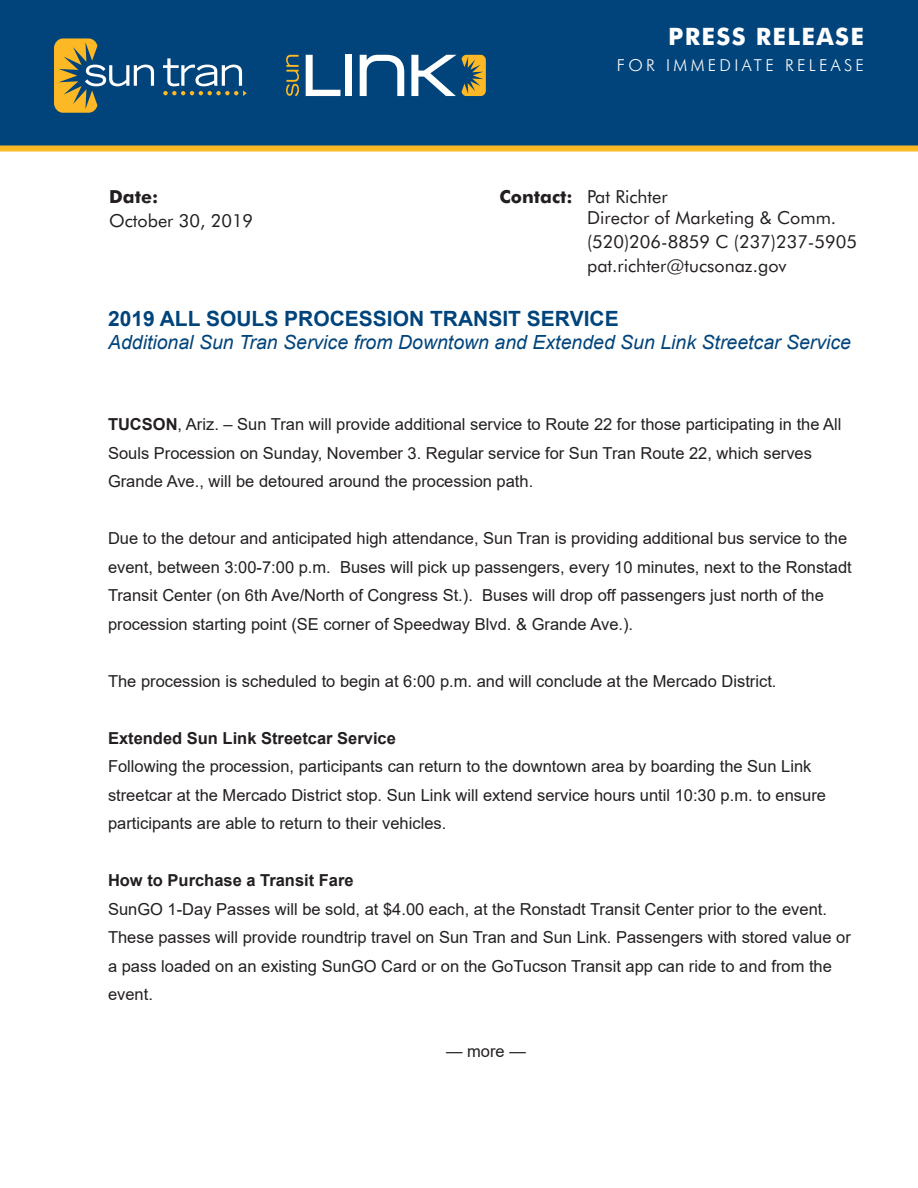
<style>
.page{position:relative;width:918px;height:1188px;background:#fff}
.page>*{position:absolute;margin:0;border:0;box-sizing:border-box;transform-origin:0 0}
.t1{font:700 24px "Futura BT";letter-spacing:.055em;color:#fff}
.t2{font:700 21px "Arial";color:#00447b}
.t3{font:italic 19.5px "Arial";color:#00447b}
.t4{font:18px/21.6px "Futura BT";color:#231f20}
.t5{font:700 18px "Futura BT";color:#231f20}
.t6{font:16.5px/28.5px "Arial";color:#231f20}
.t7{font:700 16.5px "Arial";color:#231f20}
.t8{font:300 16.5px "Futura BT";letter-spacing:.2em;color:#fff}
.s1{font-weight:700}
</style>
<div class="page">
<div style="left:0;top:0;width:918px;height:149px;background:#00447b"></div>
<div style="left:0;top:146px;width:918px;height:6px;background:#fcb825"></div>
<svg style="left:163px;top:58px;width:84px;height:38px"></svg>
<svg style="left:54px;top:38px;width:100px;height:75px"></svg>
<svg style="left:286px;top:55px;width:13px;height:41px"></svg>
<svg style="left:306px;top:55px;width:34px;height:41px"></svg>
<div style="left:345px;top:55px;width:6px;height:41px;background:#fff"></div>
<svg style="left:360px;top:55px;width:44px;height:41px"></svg>
<svg style="left:411px;top:55px;width:75px;height:41px"></svg>
<p class="t5" style="left:109px;top:185px;width:51px">Date:</p>
<p class="t4" style="left:109px;top:209px;width:146px">October 30, 2019</p>
<h1 class="t1" style="left:668px;top:22px;width:197px">PRESS RELEASE</h1>
<p class="t8" style="left:617px;top:55px;width:249px">FOR IMMEDIATE RELEASE</p>
<p class="t4" style="left:587px;top:185px;width:251px;text-indent:-88px"><span class="s1">Contact:</span> Pat Richter<br>Director of Marketing &amp; Comm.</p>
<p class="t4" style="left:587px;top:230px;width:271px;line-height:24px">(520)206-8859 C (237)237-5905 pat.richter@tucsonaz.gov</p>
<p class="t2" style="left:108px;top:303px;width:512px">2019 ALL SOULS PROCESSION TRANSIT SERVICE</p>
<p class="t3" style="left:108px;top:329px;width:745px">Additional Sun Tran Service from Downtown and Extended Sun Link Streetcar Service</p>
<p class="t6" style="left:108px;top:410px;width:735px"><span class="s1">TUCSON</span>, Ariz. – Sun Tran will provide additional service to Route 22 for those participating in the All<br>Souls Procession on Sunday, November 3. Regular service for Sun Tran Route 22, which serves<br>Grande Ave., will be detoured around the procession path.</p>
<p class="t6" style="left:108px;top:524px;width:745px">Due to the detour and anticipated high attendance, Sun Tran is providing additional bus service to the event, between 3:00-7:00 p.m. Buses will pick up passengers, every 10 minutes, next to the Ronstadt Transit Center (on 6th Ave/North of Congress St.). Buses will drop off passengers just north of the procession starting point (SE corner of Speedway Blvd. &amp; Grande Ave.).</p>
<p class="t6" style="left:108px;top:667px;width:670px">The procession is scheduled to begin at 6:00 p.m. and will conclude at the Mercado District.</p>
<p class="t7" style="left:108px;top:726px;width:289px">Extended Sun Link Streetcar Service</p>
<p class="t6" style="left:108px;top:752px;width:720px">Following the procession, participants can return to the downtown area by boarding the Sun Link streetcar at the Mercado District stop. Sun Link will extend service hours until 10:30 p.m. to ensure participants are able to return to their vehicles.</p>
<p class="t7" style="left:108px;top:869px;width:247px">How to Purchase a Transit Fare</p>
<p class="t6" style="left:108px;top:895px;width:744px">SunGO 1-Day Passes will be sold, at $4.00 each, at the Ronstadt Transit Center prior to the event.<br>These passes will provide roundtrip travel on Sun Tran and Sun Link. Passengers with stored value or a pass loaded on an existing SunGO Card or on the GoTucson Transit app can ride to and from the event.</p>
<p class="t6" style="left:446px;top:1037px;width:81px">— more —</p>
</div>
